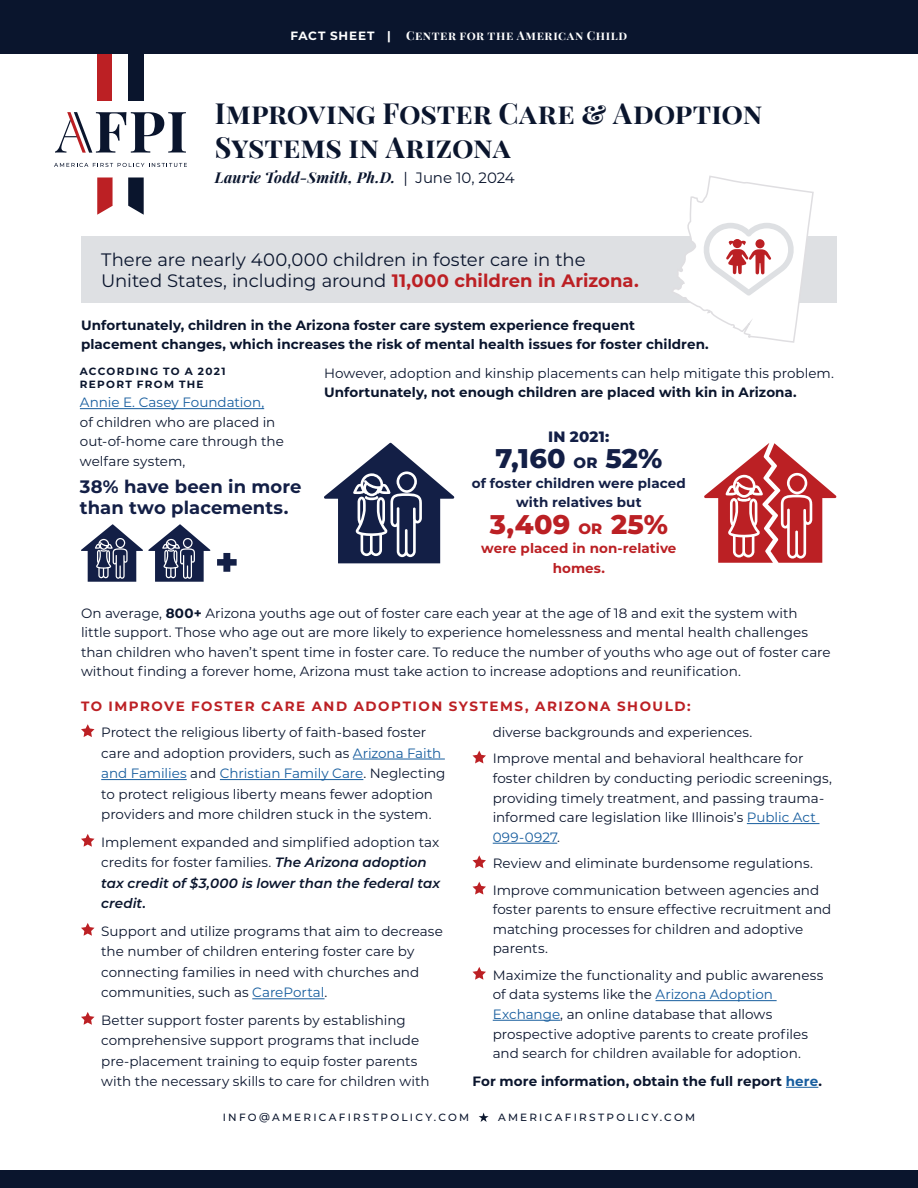
<style>
.page{position:relative;width:918px;height:1188px;background:#fff}
.page>*{position:absolute;margin:0;border:0;box-sizing:border-box;transform-origin:0 0}
.t1{font:700 28.5px/34.2px "Playfair Display SC";color:#0a152d}
.t2{font:800 27px "Montserrat";color:#131f46}
.t3{font:800 27px "Montserrat";color:#bb2024}
.t4{font:18px/21.6px "Montserrat";letter-spacing:-.005em;color:#0a152d}
.t5{font:700 18px/21.6px "Montserrat";letter-spacing:.005em;color:#131f46}
.t6{font:italic 700 15px "Playfair Display";letter-spacing:.01em;color:#0a152d}
.t7{font:800 15px "Montserrat";letter-spacing:.015em;color:#131f46}
.t8{font:13.5px/20.5px "Montserrat";color:#0a152d}
.t9{font:700 13.5px/19.5px "Montserrat";letter-spacing:.005em;color:#0a152d}
.t10{font:700 13.5px "Montserrat";letter-spacing:.115em;color:#bc2024}
.t11{font:700 13.5px/19.5px "Montserrat";letter-spacing:.005em;color:#131f46;text-align:center}
.t12{font:700 13.5px/19.5px "Montserrat";letter-spacing:.005em;color:#bb2024;text-align:center}
.t13{font:13.5px "Montserrat";color:#175d9e}
.t14{font:700 12px "Playfair Display SC";letter-spacing:.05em;color:#fff}
.t15{font:700 12px "Montserrat";letter-spacing:.07em;color:#fff}
.t16{font:500 10.5px "Montserrat";letter-spacing:.215em;color:#0a152d}
.t17{font:700 10.5px/12.6px "Montserrat";letter-spacing:.12em;color:#0a152d}
.s1{font-family:"Montserrat";font-weight:400;font-style:normal}
.s2{font-weight:700;color:#bc2024}
.s3{font-size:15px}
.s4{font-size:15px;color:#bc2024}
.s5{font-weight:700}
.s6{color:#175d9e}
.s7{font-weight:600;font-style:italic}
</style>
<div class="page">
<div style="left:97px;top:54px;width:16px;height:47px;background:#bc2024"></div>
<div style="left:128px;top:54px;width:16px;height:47px;background:#0a152d"></div>
<svg style="left:97px;top:177px;width:47px;height:38px"></svg>
<svg style="left:54px;top:163px;width:133px;height:4px"></svg>
<svg style="left:55px;top:112px;width:131px;height:41px"></svg>
<svg style="left:479px;top:1113px;width:10px;height:9px"></svg>
<div style="left:0;top:1170px;width:918px;height:18px;background:#0a152d"></div>
<div style="left:81px;top:236px;width:756px;height:67px;background:#dee0e3"></div>
<div style="left:0;top:0;width:918px;height:54px;background:#0a152d"></div>
<svg style="left:673px;top:176px;width:141px;height:167px"></svg>
<hr style="left:353px;top:759px;width:92px;height:1px;background:#175d9e">
<hr style="left:101px;top:779px;width:86px;height:1px;background:#175d9e">
<hr style="left:220px;top:779px;width:143px;height:1px;background:#175d9e">
<hr style="left:252px;top:998px;width:73px;height:1px;background:#175d9e">
<svg style="left:81px;top:724px;width:13px;height:13px"></svg>
<svg style="left:81px;top:834px;width:13px;height:13px"></svg>
<svg style="left:81px;top:923px;width:13px;height:13px"></svg>
<svg style="left:81px;top:1012px;width:13px;height:13px"></svg>
<hr style="left:747px;top:823px;width:72px;height:1px;background:#175d9e">
<hr style="left:493px;top:843px;width:64px;height:1px;background:#175d9e">
<hr style="left:656px;top:1000px;width:121px;height:1px;background:#175d9e">
<hr style="left:493px;top:1020px;width:67px;height:1px;background:#175d9e">
<hr style="left:786px;top:1087px;width:32px;height:1px;background:#175d9e">
<svg style="left:472px;top:751px;width:14px;height:12px"></svg>
<svg style="left:472px;top:855px;width:14px;height:13px"></svg>
<svg style="left:472px;top:882px;width:14px;height:13px"></svg>
<svg style="left:472px;top:967px;width:14px;height:13px"></svg>
<svg style="left:81px;top:524px;width:129px;height:58px"></svg>
<svg style="left:217px;top:553px;width:20px;height:19px"></svg>
<hr style="left:80px;top:408px;width:184px;height:1px;background:#175d9e">
<svg style="left:324px;top:443px;width:130px;height:120px"></svg>
<svg style="left:704px;top:443px;width:132px;height:120px"></svg>
<p class="t15" style="left:291px;top:27px;width:102px">FACT SHEET |</p>
<p class="t14" style="left:406px;top:26px;width:223px">Center for the American Child</p>
<h1 class="t1" style="left:215px;top:94px;width:549px">Improving Foster Care &amp; Adoption<br>Systems in Arizona</h1>
<p class="t6" style="left:215px;top:165px;width:301px">Laurie Todd-Smith, Ph.D. <span class="s1">| June 10, 2024</span></p>
<h3 class="t4" style="left:101px;top:248px;width:539px">There are nearly 400,000 children in foster care in the<br>United States, including around <span class="s2">11,000 children in Arizona.</span></h3>
<p class="t9" style="left:81px;top:314px;width:629px">Unfortunately, children in the Arizona foster care system experience frequent placement changes, which increases the risk of mental health issues for foster children.</p>
<p class="t17" style="left:80px;top:365px;width:147px">ACCORDING TO A 2021<br>REPORT FROM THE</p>
<p class="t13" style="left:80px;top:393px;width:186px">Annie E. Casey Foundation,</p>
<p class="t8" style="left:80px;top:412px;width:205px;line-height:19.5px">of children who are placed in out-of-home care through the welfare system,</p>
<h3 class="t5" style="left:80px;top:475px;width:223px">38% have been in more than two placements.</h3>
<p class="t8" style="left:324px;top:362px;width:511px">However, adoption and kinship placements can help mitigate this problem.</p>
<p class="t9" style="left:324px;top:382px;width:474px">Unfortunately, not enough children are placed with kin in Arizona.</p>
<p class="t7" style="left:548px;top:426px;width:63px">IN 2021:</p>
<h2 class="t2" style="left:496px;top:439px;width:168px">7,160 <span class="s3">OR</span> 52%</h2>
<p class="t11" style="left:472px;top:473px;width:215px">of foster children were placed with relatives but</p>
<h2 class="t3" style="left:490px;top:504px;width:180px">3,409 <span class="s4">OR</span> 25%</h2>
<p class="t12" style="left:481px;top:538px;width:197px">were placed in non-relative homes.</p>
<p class="t8" style="left:81px;top:603px;width:751px;line-height:19.5px">On average, <span class="s5">800+</span> Arizona youths age out of foster care each year at the age of 18 and exit the system with little support. Those who age out are more likely to experience homelessness and mental health challenges than children who haven’t spent time in foster care. To reduce the number of youths who age out of foster care without finding a forever home, Arizona must take action to increase adoptions and reunification.</p>
<p class="t10" style="left:81px;top:696px;width:611px">TO IMPROVE FOSTER CARE AND ADOPTION SYSTEMS, ARIZONA SHOULD:</p>
<p class="t8" style="left:101px;top:722px;width:346px">Protect the religious liberty of faith-based foster care and adoption providers, such as <span class="s6">Arizona Faith and Families</span> and <span class="s6">Christian Family Care</span>. Neglecting to protect religious liberty means fewer adoption providers and more children stuck in the system.</p>
<p class="t8" style="left:101px;top:831px;width:340px">Implement expanded and simplified adoption tax credits for foster families. <span class="s7">The Arizona adoption tax credit of $3,000 is lower than the federal tax credit.</span></p>
<p class="t8" style="left:101px;top:920px;width:343px">Support and utilize programs that aim to decrease the number of children entering foster care by connecting families in need with churches and communities, such as <span class="s6">CarePortal</span>.</p>
<p class="t8" style="left:101px;top:1009px;width:330px">Better support foster parents by establishing comprehensive support programs that include pre-placement training to equip foster parents with the necessary skills to care for children with</p>
<p class="t8" style="left:493px;top:719px;width:312px;line-height:26.4px">diverse backgrounds and experiences.<br>Improve mental and behavioral healthcare for</p>
<p class="t8" style="left:493px;top:768px;width:341px;line-height:19.6px">foster children by conducting periodic screenings, providing timely treatment, and passing trauma&shy;informed care legislation like Illinois’s <span class="s6">Public Act 099-0927</span>.</p>
<p class="t8" style="left:493px;top:850px;width:328px;line-height:26.4px">Review and eliminate burdensome regulations.<br>Improve communication between agencies and</p>
<p class="t8" style="left:493px;top:899px;width:340px;line-height:19.6px">foster parents to ensure effective recruitment and matching processes for children and adoptive parents.</p>
<p class="t8" style="left:493px;top:965px;width:332px;line-height:19.6px">Maximize the functionality and public awareness of data systems like the <span class="s6">Arizona Adoption Exchange</span>, an online database that allows prospective adoptive parents to create profiles and search for children available for adoption.</p>
<p class="t9" style="left:472px;top:1071px;width:351px">For more information, obtain the full report <span class="s6">here</span>.</p>
<p class="t16" style="left:223px;top:1109px;width:248px">INFO@AMERICAFIRSTPOLICY.COM</p>
<p class="t16" style="left:498px;top:1109px;width:199px">AMERICAFIRSTPOLICY.COM</p>
</div>
